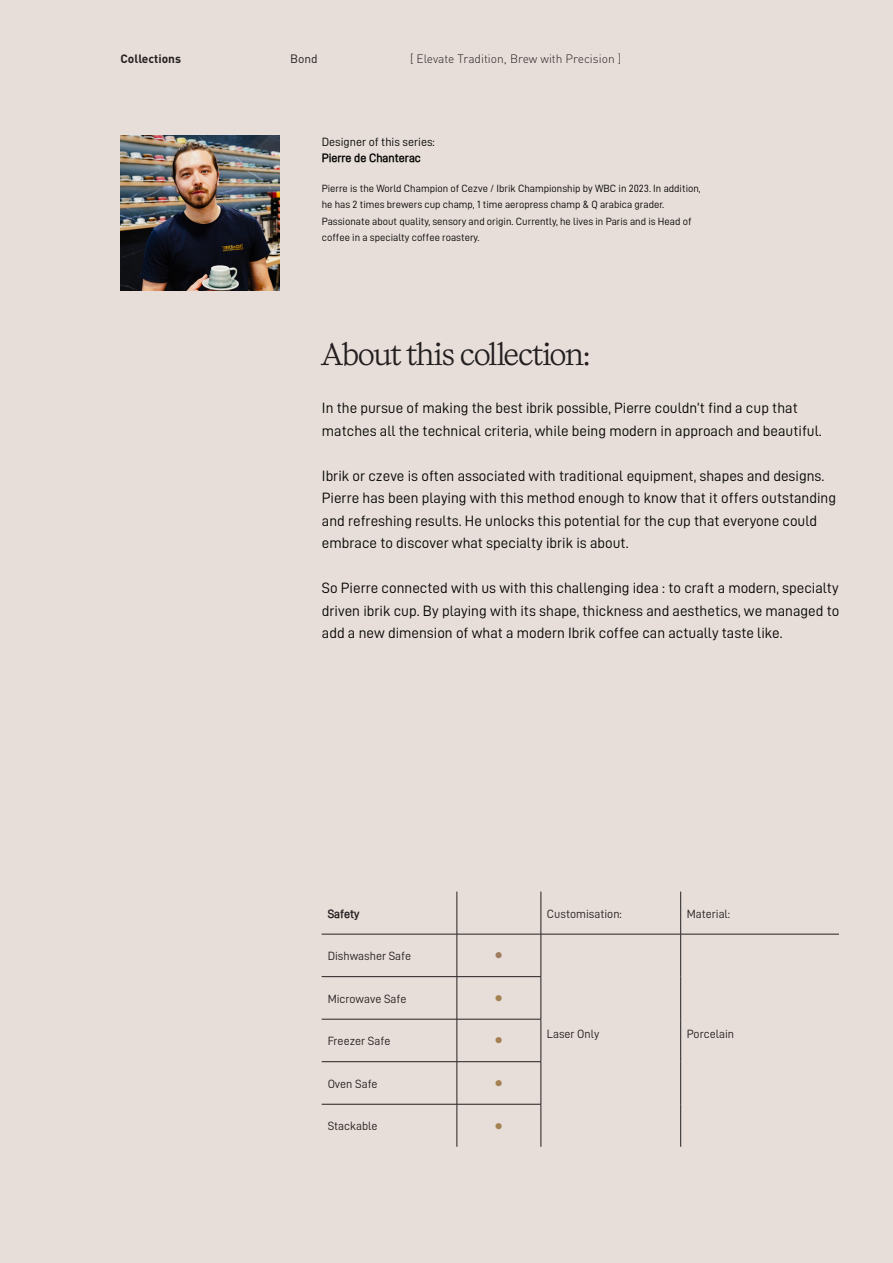
<style>
.page{position:relative;width:893px;height:1263px;background:#e8ded9}
.page>*{position:absolute;margin:0;border:0;box-sizing:border-box;transform-origin:0 0}
.t1{font:28.5px "Kalice Trial Regular";color:#231f20}
.t2{font:15px/22.5px "D DIN PRO Regular";color:#040503}
.t3{font:12px "D DIN PRO Regular";color:#231f20}
.t4{font:300 12px "DIN Pro";color:#231f20}
.t5{font:12px "D DIN PRO Regular";color:#040503}
.t6{font:700 12px "D DIN PRO Semi";color:#040503}
.t7{font:700 12px "DIN Pro";color:#231f20}
.t8{font:700 12px "D DIN PRO Semi";color:#231f20}
.t9{font:12px "DIN Pro";color:#231f20}
.t10{font:10.5px/16.5px "D DIN PRO Regular";color:#040503}
.t11{font:10.5px "Wingdings";color:#a48052}
.t12{font:10.5px "Wingdings";color:#9f7c5e}
</style>
<div class="page">
<img style="left:120px;top:136px;width:159px;height:155px">
<hr style="left:457px;top:891px;width:1px;height:43px;background:#231f20">
<hr style="left:541px;top:891px;width:1px;height:43px;background:#231f20">
<hr style="left:680px;top:891px;width:1px;height:43px;background:#231f20">
<hr style="left:322px;top:934px;width:135px;height:1px;background:#231f20">
<hr style="left:457px;top:934px;width:84px;height:1px;background:#231f20">
<hr style="left:457px;top:934px;width:1px;height:42px;background:#231f20">
<hr style="left:541px;top:934px;width:140px;height:1px;background:#231f20">
<hr style="left:541px;top:934px;width:1px;height:42px;background:#231f20">
<hr style="left:681px;top:934px;width:158px;height:1px;background:#231f20">
<hr style="left:680px;top:934px;width:1px;height:43px;background:#231f20">
<hr style="left:322px;top:976px;width:135px;height:1px;background:#231f20">
<hr style="left:457px;top:976px;width:84px;height:1px;background:#231f20">
<hr style="left:457px;top:977px;width:1px;height:42px;background:#231f20">
<hr style="left:541px;top:977px;width:1px;height:42px;background:#231f20">
<hr style="left:680px;top:977px;width:1px;height:42px;background:#231f20">
<hr style="left:322px;top:1019px;width:135px;height:1px;background:#231f20">
<hr style="left:457px;top:1019px;width:84px;height:1px;background:#231f20">
<hr style="left:457px;top:1019px;width:1px;height:42px;background:#231f20">
<hr style="left:541px;top:1019px;width:1px;height:42px;background:#231f20">
<hr style="left:680px;top:1019px;width:1px;height:43px;background:#231f20">
<hr style="left:322px;top:1061px;width:135px;height:1px;background:#231f20">
<hr style="left:457px;top:1061px;width:84px;height:1px;background:#231f20">
<hr style="left:457px;top:1062px;width:1px;height:42px;background:#231f20">
<hr style="left:541px;top:1062px;width:1px;height:42px;background:#231f20">
<hr style="left:680px;top:1062px;width:1px;height:42px;background:#231f20">
<hr style="left:322px;top:1104px;width:135px;height:1px;background:#231f20">
<hr style="left:457px;top:1104px;width:84px;height:1px;background:#231f20">
<hr style="left:457px;top:1104px;width:1px;height:43px;background:#231f20">
<hr style="left:541px;top:1104px;width:1px;height:43px;background:#231f20">
<hr style="left:680px;top:1104px;width:1px;height:43px;background:#231f20">
<p class="t7" style="left:120px;top:51px;width:62px">Collections</p>
<p class="t9" style="left:290px;top:51px;width:29px">Bond</p>
<p class="t4" style="left:410px;top:51px;width:213px">[ Elevate Tradition, Brew with Precision ]</p>
<p class="t5" style="left:322px;top:135px;width:115px">Designer of this series:</p>
<p class="t6" style="left:322px;top:151px;width:101px">Pierre de Chanterac</p>
<p class="t10" style="left:322px;top:180px;width:380px">Pierre is the World Champion of Cezve / Ibrik Championship by WBC in 2023. In addition, he has 2 times brewers cup champ, 1 time aeropress champ &amp; Q arabica grader.<br>Passionate about quality, sensory and origin. Currently, he lives in Paris and is Head of coffee in a specialty coffee roastery.</p>
<h1 class="t1" style="left:322px;top:335px;width:269px">About this collection:</h1>
<p class="t2" style="left:322px;top:396px;width:501px">In the pursue of making the best ibrik possible, Pierre couldn’t find a cup that matches all the technical criteria, while being modern in approach and beautiful.</p>
<p class="t2" style="left:322px;top:464px;width:516px">Ibrik or czeve is often associated with traditional equipment, shapes and designs.<br>Pierre has been playing with this method enough to know that it offers outstanding and refreshing results. He unlocks this potential for the cup that everyone could embrace to discover what specialty ibrik is about.</p>
<p class="t2" style="left:322px;top:576px;width:519px;text-align:justify">So Pierre connected with us with this challenging idea : to craft a modern, specialty driven ibrik cup. By playing with its shape, thickness and aesthetics, we managed to add a new dimension of what a modern Ibrik coffee can actually taste like.</p>
<p class="t8" style="left:328px;top:907px;width:33px">Safety</p>
<p class="t3" style="left:547px;top:907px;width:77px">Customisation:</p>
<p class="t3" style="left:687px;top:907px;width:45px">Material:</p>
<p class="t3" style="left:328px;top:950px;width:85px">Dishwasher Safe</p>
<p class="t12" style="left:495px;top:950px;width:9px">●</p>
<p class="t3" style="left:328px;top:992px;width:80px">Microwave Safe</p>
<p class="t11" style="left:495px;top:992px;width:9px">●</p>
<p class="t3" style="left:328px;top:1035px;width:64px">Freezer Safe</p>
<p class="t11" style="left:495px;top:1035px;width:9px">●</p>
<p class="t3" style="left:328px;top:1077px;width:51px">Oven Safe</p>
<p class="t11" style="left:495px;top:1077px;width:9px">●</p>
<p class="t3" style="left:328px;top:1120px;width:51px">Stackable</p>
<p class="t11" style="left:495px;top:1120px;width:9px">●</p>
<p class="t3" style="left:547px;top:1027px;width:54px">Laser Only</p>
<p class="t3" style="left:687px;top:1027px;width:49px">Porcelain</p>
</div>
